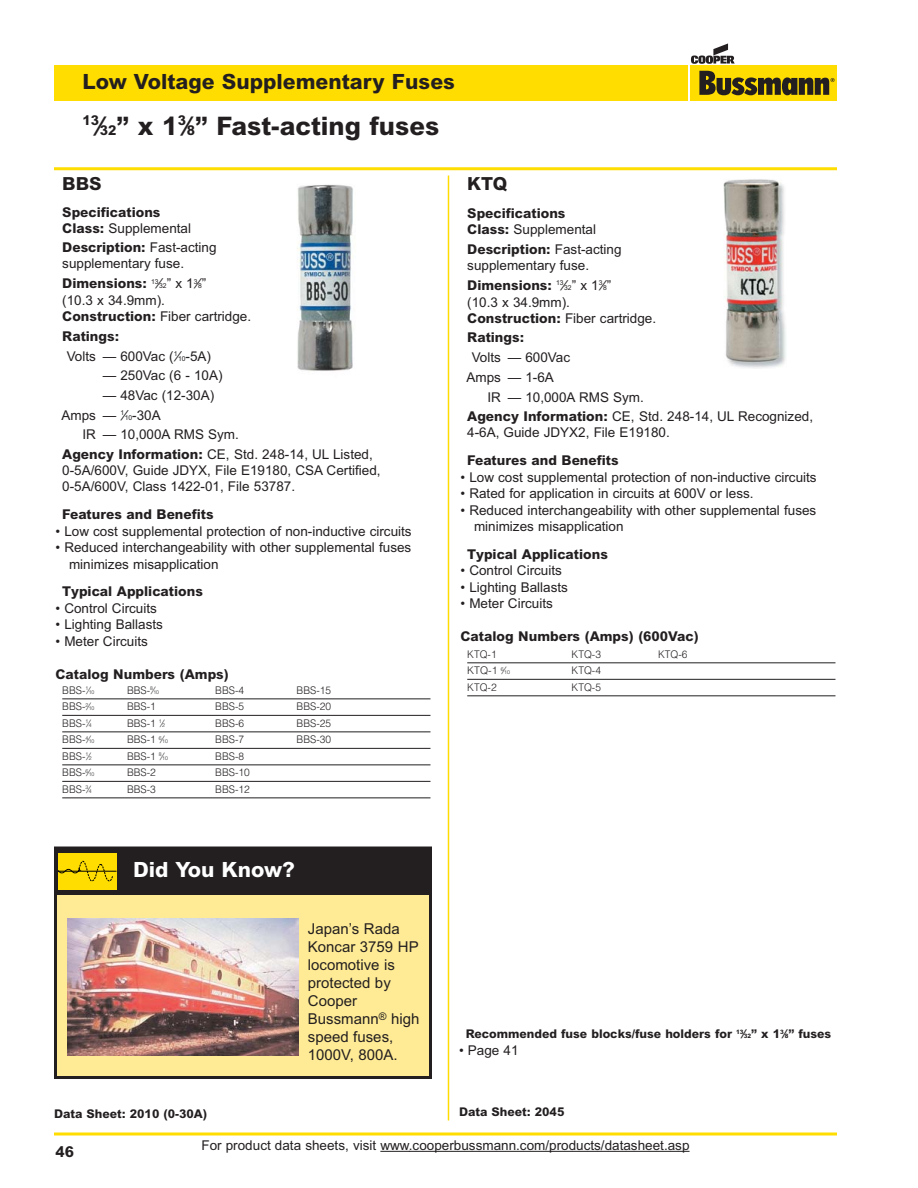
<style>
.page{position:relative;width:918px;height:1188px;background:#fff}
.page>*{position:absolute;margin:0;border:0;box-sizing:border-box;transform-origin:0 0}
.t1{font:800 25.5px "Arial";color:#231f20}
.t2{font:800 21px "Arial";color:#231f20}
.t3{font:800 21px "Arial";color:#fff}
.t4{font:800 18px "Arial";color:#231f20}
.t5{font:15px/18px "Arial";color:#231f20}
.t6{font:800 15px "Arial";color:#231f20}
.t7{font:13.5px/19.6px "Arial";color:#231f20}
.t8{font:800 13.5px/16px "Arial";color:#231f20}
.t9{font:800 12px "Arial";color:#231f20}
.t10{font:300 10.5px "Helvetica";color:#231f20}
.s1{font-size:13.5px}
.s2{font-weight:400}
.s3{font-weight:800}
.s4{font-size:6.75px}
.s5{font-size:5.25px}
.s6{font-size:6px}
</style>
<div class="page">
<hr style="left:54px;top:167px;width:783px;height:3px;background:#fd0">
<hr style="left:380px;top:1151px;width:30px;height:1px;background:#231f20">
<hr style="left:409px;top:1151px;width:281px;height:1px;background:#231f20">
<svg style="left:54px;top:1132px;width:783px;height:4px;background:#ffe53f"></svg>
<div style="left:54px;top:65px;width:633px;height:35px;background:#fd0"></div>
<div style="left:691px;top:65px;width:146px;height:35px;background:#fd0"></div>
<svg style="left:699px;top:71px;width:136px;height:24px"></svg>
<svg style="left:691px;top:43px;width:44px;height:21px"></svg>
<hr style="left:467px;top:662px;width:369px;height:1px;background:#231f20">
<hr style="left:467px;top:679px;width:369px;height:1px;background:#231f20">
<hr style="left:467px;top:695px;width:369px;height:1px;background:#231f20">
<hr style="left:62px;top:698px;width:368px;height:1px;background:#231f20">
<hr style="left:62px;top:715px;width:368px;height:1px;background:#231f20">
<hr style="left:62px;top:731px;width:368px;height:1px;background:#231f20">
<hr style="left:62px;top:748px;width:368px;height:1px;background:#231f20">
<hr style="left:62px;top:764px;width:368px;height:1px;background:#231f20">
<hr style="left:62px;top:781px;width:368px;height:1px;background:#231f20">
<hr style="left:62px;top:797px;width:368px;height:1px;background:#231f20">
<hr style="left:448px;top:176px;width:1px;height:944px;background:#fd0">
<img style="left:297px;top:184px;width:56px;height:187px">
<img style="left:723px;top:179px;width:63px;height:189px">
<div style="left:56px;top:848px;width:374px;height:230px;background:#ffeb95"></div>
<div style="left:54px;top:847px;width:378px;height:232px;border:3px solid #231f20"></div>
<div style="left:54px;top:848px;width:378px;height:47px;background:#231f20"></div>
<div style="left:58px;top:853px;width:59px;height:37px;background:#fd0"></div>
<hr style="left:58px;top:871px;width:58px;height:1px;background:#000">
<svg style="left:58px;top:861px;width:55px;height:21px"></svg>
<img style="left:68px;top:918px;width:231px;height:138px">
<h2 class="t2" style="left:82px;top:74px;width:374px">Low Voltage Supplementary Fuses</h2>
<h1 class="t1" style="left:82px;top:117px;width:359px"><sup>13</sup>⁄<span class="s1">32</span>” x 1<sup>3</sup>⁄<span class="s1">8</span>” Fast-acting fuses</h1>
<h3 class="t4" style="left:62px;top:177px;width:41px">BBS</h3>
<h3 class="t4" style="left:467px;top:177px;width:41px">KTQ</h3>
<p class="t8" style="left:62px;top:205px;width:130px">Specifications<br>Class: <span class="s2">Supplemental</span></p>
<p class="t7" style="left:62px;top:241px;width:156px;line-height:16.2px"><span class="s3">Description:</span> Fast-acting supplementary fuse.</p>
<p class="t7" style="left:62px;top:277px;width:190px;line-height:16.4px"><span class="s3">Dimensions:</span> <sup>13</sup>⁄<span class="s4">32</span>” x 1<sup>3</sup>⁄<span class="s4">8</span>”<br>(10.3 x 34.9mm).<br><span class="s3">Construction:</span> Fiber cartridge.</p>
<p class="t7" style="left:67px;top:328px;width:146px;text-indent:-4px"><span class="s3">Ratings:<br></span>Volts — 600Vac (<sup>1</sup>⁄<span class="s4">10</span>-5A)</p>
<p class="t7" style="left:103px;top:367px;width:121px">— 250Vac (6 - 10A)</p>
<p class="t7" style="left:61px;top:387px;width:154px;text-indent:41px">— 48Vac (12-30A)<br>Amps — <sup>1</sup>⁄<span class="s4">10</span>-30A</p>
<p class="t7" style="left:62px;top:426px;width:312px;text-indent:20px">IR — 10,000A RMS Sym.<br><span class="s3">Agency Information:</span> CE, Std. 248-14, UL Listed,</p>
<p class="t7" style="left:62px;top:464px;width:320px;line-height:16.2px">0-5A/600V, Guide JDYX, File E19180, CSA Certified,<br>0-5A/600V, Class 1422-01, File 53787.</p>
<p class="t8" style="left:62px;top:508px;width:153px">Features and Benefits</p>
<p class="t7" style="left:56px;top:523px;width:358px">• Low cost supplemental protection of non-inductive circuits</p>
<p class="t7" style="left:69px;top:541px;width:344px;line-height:16.5px;text-indent:-14px">• Reduced interchangeability with other supplemental fuses minimizes misapplication</p>
<p class="t8" style="left:62px;top:585px;width:142px">Typical Applications</p>
<p class="t7" style="left:56px;top:600px;width:103px">• Control Circuits</p>
<p class="t7" style="left:56px;top:616px;width:109px">• Lighting Ballasts</p>
<p class="t7" style="left:56px;top:633px;width:94px">• Meter Circuits</p>
<p class="t8" style="left:56px;top:667px;width:175px">Catalog Numbers (Amps)</p>
<p class="t10" style="left:62px;top:686px;width:34px">BBS-<sup>1</sup>⁄<span class="s5">10</span></p>
<p class="t10" style="left:127px;top:686px;width:34px">BBS-<sup>8</sup>⁄<span class="s5">10</span></p>
<p class="t10" style="left:215px;top:686px;width:30px">BBS-4</p>
<p class="t10" style="left:297px;top:686px;width:36px">BBS-15</p>
<p class="t10" style="left:62px;top:703px;width:34px">BBS-<sup>2</sup>⁄<span class="s5">10</span></p>
<p class="t10" style="left:127px;top:703px;width:30px">BBS-1</p>
<p class="t10" style="left:215px;top:703px;width:30px">BBS-5</p>
<p class="t10" style="left:297px;top:703px;width:36px">BBS-20</p>
<p class="t10" style="left:62px;top:719px;width:31px">BBS-<sup>1</sup>⁄<span class="s5">4</span></p>
<p class="t10" style="left:127px;top:719px;width:40px">BBS-1 <sup>1</sup>⁄<span class="s5">2</span></p>
<p class="t10" style="left:215px;top:719px;width:30px">BBS-6</p>
<p class="t10" style="left:297px;top:719px;width:36px">BBS-25</p>
<p class="t10" style="left:62px;top:736px;width:34px">BBS-<sup>4</sup>⁄<span class="s5">10</span></p>
<p class="t10" style="left:127px;top:736px;width:42px">BBS-1 <sup>6</sup>⁄<span class="s5">10</span></p>
<p class="t10" style="left:215px;top:736px;width:30px">BBS-7</p>
<p class="t10" style="left:297px;top:736px;width:36px">BBS-30</p>
<p class="t10" style="left:62px;top:752px;width:31px">BBS-<sup>1</sup>⁄<span class="s5">2</span></p>
<p class="t10" style="left:127px;top:752px;width:42px">BBS-1 <sup>8</sup>⁄<span class="s5">10</span></p>
<p class="t10" style="left:215px;top:752px;width:30px">BBS-8</p>
<p class="t10" style="left:62px;top:769px;width:34px">BBS-<sup>6</sup>⁄<span class="s5">10</span></p>
<p class="t10" style="left:127px;top:769px;width:30px">BBS-2</p>
<p class="t10" style="left:215px;top:769px;width:36px">BBS-10</p>
<p class="t10" style="left:62px;top:785px;width:31px">BBS-<sup>3</sup>⁄<span class="s5">4</span></p>
<p class="t10" style="left:127px;top:785px;width:30px">BBS-3</p>
<p class="t10" style="left:215px;top:785px;width:36px">BBS-12</p>
<h2 class="t3" style="left:133px;top:862px;width:164px">Did You Know?</h2>
<p class="t5" style="left:308px;top:921px;width:113px">Japan’s Rada<br>Koncar 3759 HP locomotive is protected by<br>Cooper<br>Bussmann<sup>®</sup> high speed fuses,<br>1000V, 800A.</p>
<p class="t8" style="left:467px;top:206px;width:130px">Specifications<br>Class: <span class="s2">Supplemental</span></p>
<p class="t7" style="left:467px;top:242px;width:156px;line-height:16.2px"><span class="s3">Description:</span> Fast-acting supplementary fuse.</p>
<p class="t7" style="left:467px;top:278px;width:190px;line-height:16.4px"><span class="s3">Dimensions:</span> <sup>13</sup>⁄<span class="s4">32</span>” x 1<sup>3</sup>⁄<span class="s4">8</span>”<br>(10.3 x 34.9mm).<br><span class="s3">Construction:</span> Fiber cartridge.</p>
<p class="t8" style="left:467px;top:331px;width:58px">Ratings:</p>
<p class="t7" style="left:466px;top:349px;width:105px;text-indent:5px">Volts — 600Vac<br>Amps — 1-6A</p>
<p class="t7" style="left:467px;top:388px;width:347px;text-indent:20px">IR — 10,000A RMS Sym.<br><span class="s3">Agency Information:</span> CE, Std. 248-14, UL Recognized,</p>
<p class="t7" style="left:467px;top:424px;width:204px">4-6A, Guide JDYX2, File E19180.</p>
<p class="t8" style="left:467px;top:454px;width:153px">Features and Benefits</p>
<p class="t7" style="left:460px;top:468px;width:358px">• Low cost supplemental protection of non-inductive circuits</p>
<p class="t7" style="left:460px;top:485px;width:295px">• Rated for application in circuits at 600V or less.</p>
<p class="t7" style="left:474px;top:503px;width:344px;line-height:16.5px;text-indent:-14px">• Reduced interchangeability with other supplemental fuses minimizes misapplication</p>
<p class="t8" style="left:467px;top:547px;width:142px">Typical Applications</p>
<p class="t7" style="left:460px;top:562px;width:103px">• Control Circuits</p>
<p class="t7" style="left:460px;top:579px;width:109px">• Lighting Ballasts</p>
<p class="t7" style="left:460px;top:595px;width:94px">• Meter Circuits</p>
<p class="t8" style="left:460px;top:630px;width:240px">Catalog Numbers (Amps) (600Vac)</p>
<p class="t10" style="left:467px;top:650px;width:31px">KTQ-1</p>
<p class="t10" style="left:572px;top:650px;width:31px">KTQ-3</p>
<p class="t10" style="left:658px;top:650px;width:31px">KTQ-6</p>
<p class="t10" style="left:467px;top:667px;width:44px">KTQ-1 <sup>6</sup>⁄<span class="s5">10</span></p>
<p class="t10" style="left:572px;top:667px;width:31px">KTQ-4</p>
<p class="t10" style="left:467px;top:683px;width:31px">KTQ-2</p>
<p class="t10" style="left:572px;top:683px;width:31px">KTQ-5</p>
<p class="t9" style="left:466px;top:1029px;width:367px">Recommended fuse blocks/fuse holders for <sup>13</sup>⁄<span class="s6">32</span>” x 1<sup>3</sup>⁄<span class="s6">8</span>” fuses</p>
<p class="t7" style="left:459px;top:1041px;width:61px">• Page 41</p>
<p class="t9" style="left:54px;top:1110px;width:155px">Data Sheet: 2010 (0-30A)</p>
<p class="t9" style="left:459px;top:1108px;width:107px">Data Sheet: 2045</p>
<p class="t6" style="left:56px;top:1146px;width:20px">46</p>
<p class="t7" style="left:201px;top:1137px;width:490px">For product data sheets, visit www.cooperbussmann.com/products/datasheet.asp</p>
</div>
